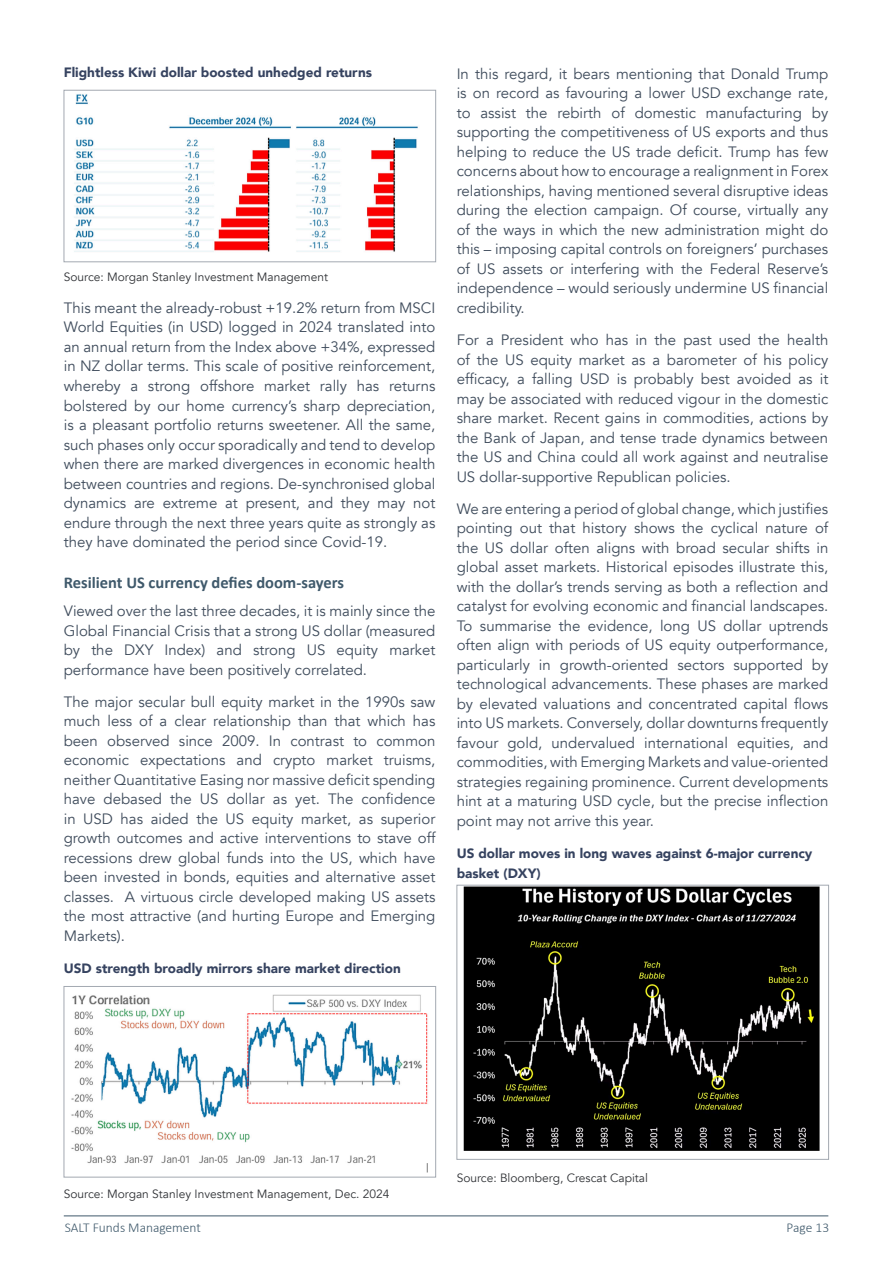
<style>
.page{position:relative;width:893px;height:1263px;background:#fff}
.page>*{position:absolute;margin:0;border:0;box-sizing:border-box;transform-origin:0 0}
.Subhead01{font:700 16.5px "Calibri";color:#3f596b}
.Body_Copy{font:15px/19.5px "Avenir";color:#3f4c5c;text-align:justify}
.Chart_Header{font:900 13.5px/19.5px "Avenir";color:#364360}
.t1{font:300 13.5px "Calibri";color:#3f596b}
.Chart_source{font:12px "Avenir";color:#313337}
.Body_Copy-2{font:12px "Avenir";color:#313337}
</style>
<div class="page">
<hr style="left:64px;top:1215px;width:764px;height:1px;background:#3f596b">
<img style="left:74px;top:94px;width:344px;height:158px">
<div style="left:64px;top:90px;width:372px;height:172px;border:1px solid #a3a9b1"></div>
<img style="left:71px;top:994px;width:357px;height:179px">
<div style="left:64px;top:986px;width:372px;height:191px;border:1px solid #a3a9b1"></div>
<img style="left:463px;top:887px;width:357px;height:264px">
<div style="left:457px;top:885px;width:372px;height:274px;border:1px solid #a3a9b1"></div>
<p class="Chart_Header" style="left:64px;top:62px;width:310px">Flightless Kiwi dollar boosted unhedged returns</p>
<p class="Chart_source" style="left:64px;top:269px;width:266px">Source: Morgan Stanley Investment Management</p>
<p class="Body_Copy" style="left:64px;top:298px;width:373px">This meant the already-robust +19.2% return from MSCI World Equities (in USD) logged in 2024 translated into an annual return from the Index above +34%, expressed in NZ dollar terms. This scale of positive reinforcement, whereby a strong offshore market rally has returns bolstered by our home currency’s sharp depreciation, is a pleasant portfolio returns sweetener. All the same, such phases only occur sporadically and tend to develop when there are marked divergences in economic health between countries and regions. De-synchronised global dynamics are extreme at present, and they may not endure through the next three years quite as strongly as they have dominated the period since Covid-19.</p>
<p class="Subhead01" style="left:64px;top:571px;width:282px">Resilient US currency defies doom-sayers</p>
<p class="Body_Copy" style="left:64px;top:601px;width:373px">Viewed over the last three decades, it is mainly since the Global Financial Crisis that a strong US dollar (measured by the DXY Index) and strong US equity market performance have been positively correlated.</p>
<p class="Body_Copy" style="left:64px;top:692px;width:373px">The major secular bull equity market in the 1990s saw much less of a clear relationship than that which has been observed since 2009. In contrast to common economic expectations and crypto market truisms, neither Quantitative Easing nor massive deficit spending have debased the US dollar as yet. The confidence in USD has aided the US equity market, as superior growth outcomes and active interventions to stave off recessions drew global funds into the US, which have been invested in bonds, equities and alternative asset classes. A virtuous circle developed making US assets the most attractive (and hurting Europe and Emerging Markets).</p>
<p class="Chart_Header" style="left:64px;top:958px;width:338px">USD strength broadly mirrors share market direction</p>
<p class="Body_Copy" style="left:457px;top:64px;width:373px">In this regard, it bears mentioning that Donald Trump is on record as favouring a lower USD exchange rate, to assist the rebirth of domestic manufacturing by supporting the competitiveness of US exports and thus helping to reduce the US trade deficit. Trump has few concerns about how to encourage a realignment in Forex relationships, having mentioned several disruptive ideas during the election campaign. Of course, virtually any of the ways in which the new administration might do this – imposing capital controls on foreigners’ purchases of US assets or interfering with the Federal Reserve’s independence – would seriously undermine US financial credibility.</p>
<p class="Body_Copy" style="left:457px;top:330px;width:373px">For a President who has in the past used the health of the US equity market as a barometer of his policy efficacy, a falling USD is probably best avoided as it may be associated with reduced vigour in the domestic share market. Recent gains in commodities, actions by the Bank of Japan, and tense trade dynamics between the US and China could all work against and neutralise US dollar-supportive Republican policies.</p>
<p class="Body_Copy" style="left:457px;top:499px;width:373px">We are entering a period of global change, which justifies pointing out that history shows the cyclical nature of the US dollar often aligns with broad secular shifts in global asset markets. Historical episodes illustrate this, with the dollar’s trends serving as both a reflection and catalyst for evolving economic and financial landscapes.<br>To summarise the evidence, long US dollar uptrends often align with periods of US equity outperformance, particularly in growth-oriented sectors supported by technological advancements. These phases are marked by elevated valuations and concentrated capital flows into US markets. Conversely, dollar downturns frequently favour gold, undervalued international equities, and commodities, with Emerging Markets and value-oriented strategies regaining prominence. Current developments hint at a maturing USD cycle, but the precise inflection point may not arrive this year.</p>
<p class="Chart_Header" style="left:457px;top:843px;width:357px">US dollar moves in long waves against 6-major currency basket (DXY)</p>
<p class="Body_Copy-2" style="left:64px;top:1186px;width:327px">Source: Morgan Stanley Investment Management, Dec. 2024</p>
<p class="Chart_source" style="left:457px;top:1170px;width:193px">Source: Bloomberg, Crescat Capital</p>
<p class="t1" style="left:65px;top:1219px;width:138px">SALT Funds Management</p>
<p class="t1" style="left:787px;top:1219px;width:44px">Page 13</p>
</div>
